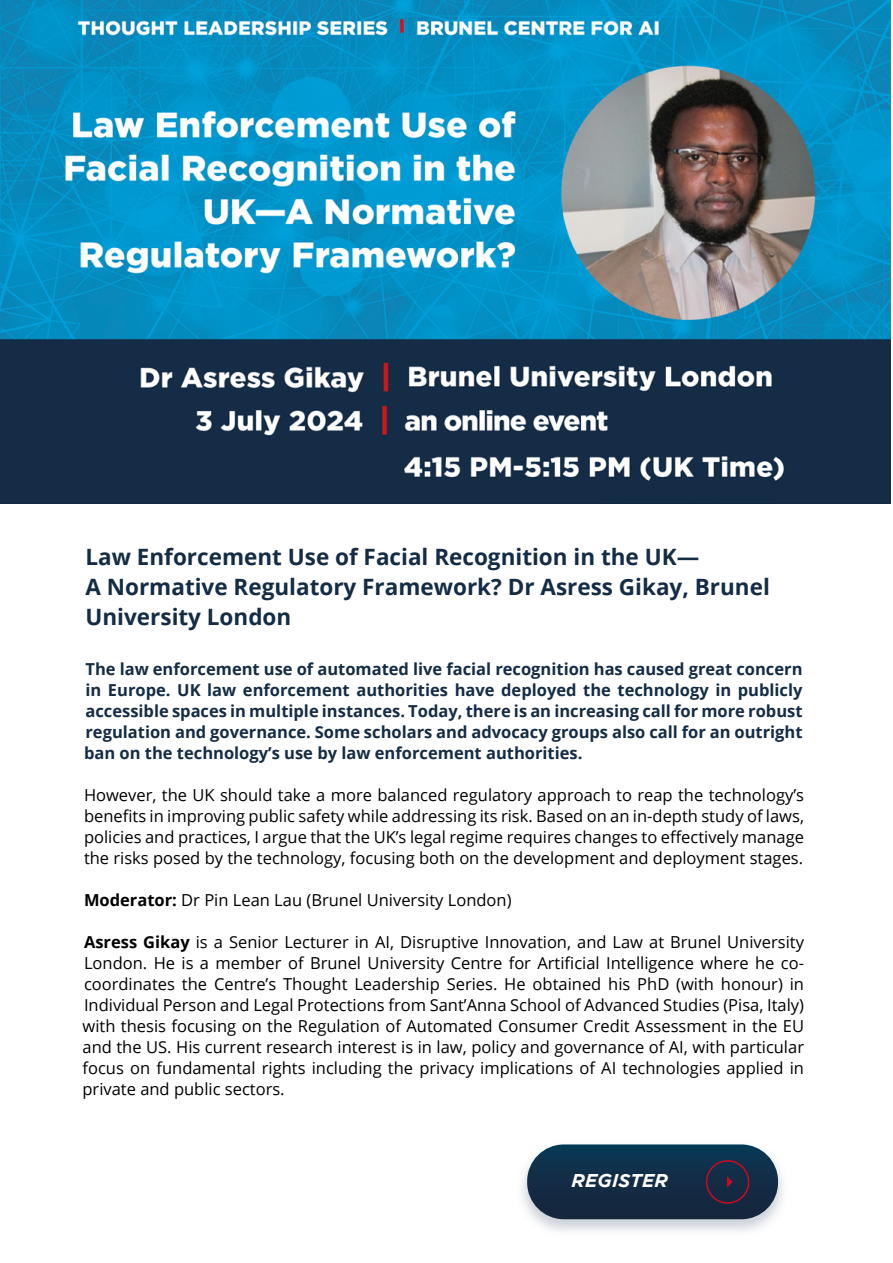
<style>
.page{position:relative;width:893px;height:1263px;background:#fff}
.page>*{position:absolute;margin:0;border:0;box-sizing:border-box;transform-origin:0 0}
.t1{font:700 22.5px/30px "Open Sans";color:#142c46}
.t2{font:italic 700 18.45px "Gotham";letter-spacing:.01em;color:#fff}
.t3{font:16.5px/21px "Open Sans";color:#000;text-align:justify}
.t4{font:700 16.5px/21px "Open Sans";color:#142c46;text-align:justify}
.s1{font-weight:700}
</style>
<div class="page">
<img style="left:0;top:0;width:890px;height:504px">
<svg style="left:527px;top:1144px;width:251px;height:75px"></svg>
<h1 class="t1" style="left:86px;top:541px;width:686px">Law Enforcement Use of Facial Recognition in the UK—<br>A Normative Regulatory Framework? Dr Asress Gikay, Brunel<br>University London</h1>
<p class="t4" style="left:84px;top:658px;width:720px">The law enforcement use of automated live facial recognition has caused great concern in Europe. UK law enforcement authorities have deployed the technology in publicly accessible spaces in multiple instances. Today, there is an increasing call for more robust regulation and governance. Some scholars and advocacy groups also call for an outright ban on the technology’s use by law enforcement authorities.</p>
<p class="t3" style="left:84px;top:784px;width:722px">However, the UK should take a more balanced regulatory approach to reap the technology’s benefits in improving public safety while addressing its risk. Based on an in-depth study of laws, policies and practices, I argue that the UK’s legal regime requires changes to effectively manage the risks posed by the technology, focusing both on the development and deployment stages.</p>
<p class="t3" style="left:84px;top:889px;width:429px"><span class="s1">Moderator:</span> Dr Pin Lean Lau (Brunel University London)</p>
<p class="t3" style="left:82px;top:931px;width:723px"><span class="s1">Asress Gikay</span> is a Senior Lecturer in AI, Disruptive Innovation, and Law at Brunel University London. He is a member of Brunel University Centre for Artificial Intelligence where he co&shy;coordinates the Centre’s Thought Leadership Series. He obtained his PhD (with honour) in Individual Person and Legal Protections from Sant’Anna School of Advanced Studies (Pisa, Italy) with thesis focusing on the Regulation of Automated Consumer Credit Assessment in the EU and the US. His current research interest is in law, policy and governance of AI, with particular focus on fundamental rights including the privacy implications of AI technologies applied in private and public sectors.</p>
<p class="t2" style="left:571px;top:1170px;width:98px">REGISTER</p>
</div>
